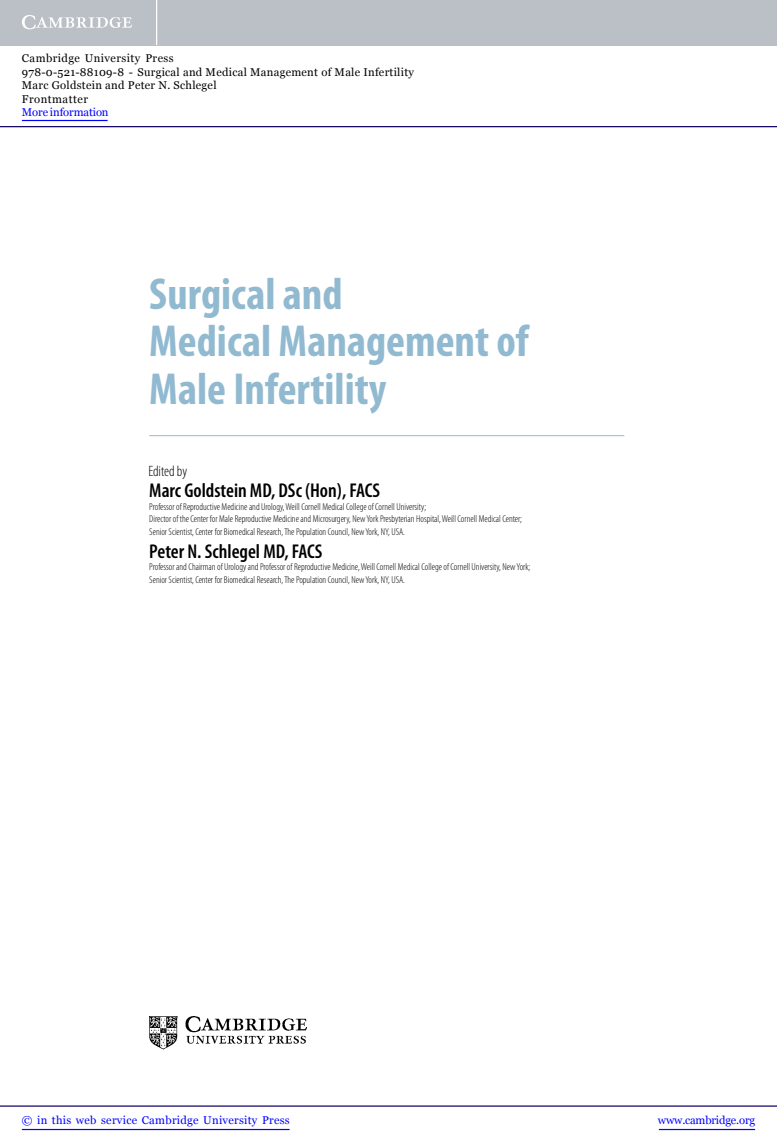
<style>
.page{position:relative;width:777px;height:1148px;background:#fff}
.page>*{position:absolute;margin:0;border:0;box-sizing:border-box;transform-origin:0 0}
.t1{font:700 condensed 45px/47.5px "Myriad Pro";color:#91bad0}
.t2{font:600 condensed 20px "Myriad Pro";color:#000}
.t3{font:300 condensed 15px "Myriad Pro";letter-spacing:-.005em;color:#000}
.t4{font:11.25px/13.5px "Georgia";letter-spacing:.025em;color:#000}
.t5{font:11.25px "Georgia";letter-spacing:.025em;color:#00f}
.t6{font:11.25px "Georgia";letter-spacing:-.015em;color:#00f}
.t7{font:11.25px "Georgia";letter-spacing:-.01em;color:#00f}
.t8{font:300 condensed 10px/12.5px "Myriad Pro";color:#000}
</style>
<div class="page">
<hr style="left:149px;top:435px;width:475px;height:1px;background:#91bad0">
<img style="left:149px;top:1016px;width:157px;height:33px">
<div style="left:0;top:0;width:776px;height:45px;background:#bac0c6"></div>
<svg style="left:22px;top:15px;width:110px;height:14px"></svg>
<hr style="left:156px;top:0;width:1px;height:45px;background:#fff">
<hr style="left:0;top:126px;width:776px;height:1px;background:#150666">
<hr style="left:658px;top:1128px;width:96px;height:2px;background:#00f">
<hr style="left:0;top:1105px;width:776px;height:1px;background:#150666">
<hr style="left:22px;top:1128px;width:267px;height:2px;background:#00f">
<hr style="left:22px;top:120px;width:86px;height:1px;background:#00f">
<p class="t4" style="left:22px;top:52px;width:393px">Cambridge University Press<br>978-0-521-88109-8 - Surgical and Medical Management of Male Infertility Marc Goldstein and Peter N. Schlegel<br>Frontmatter</p>
<p class="t7" style="left:22px;top:106px;width:88px">More information</p>
<p class="t1" style="left:149px;top:269px;width:381px">Surgical and<br>Medical Management of<br>Male Infertility</p>
<p class="t3" style="left:148px;top:463px;width:40px">Edited by</p>
<p class="t2" style="left:149px;top:479px;width:232px">Marc Goldstein MD, DSc (Hon), FACS</p>
<p class="t8" style="left:149px;top:500px;width:374px">Professor of Reproductive Medicine and Urology, Weill Cornell Medical College of Cornell University;<br>Director of the Center for Male Reproductive Medicine and Microsurgery, New York Presbyterian Hospital, Weill Cornell Medical Center;<br>Senior Scientist, Center for Biomedical Research, The Population Council, New York, NY, USA.</p>
<p class="t2" style="left:149px;top:540px;width:174px">Peter N. Schlegel MD, FACS</p>
<p class="t8" style="left:149px;top:561px;width:382px">Professor and Chairman of Urology and Professor of Reproductive Medicine, Weill Cornell Medical College of Cornell University, New York;<br>Senior Scientist, Center for Biomedical Research, The Population Council, New York, NY, USA.</p>
<p class="t5" style="left:22px;top:1114px;width:269px">© in this web service Cambridge University Press</p>
<p class="t6" style="left:657px;top:1114px;width:99px">www.cambridge.org</p>
</div>
